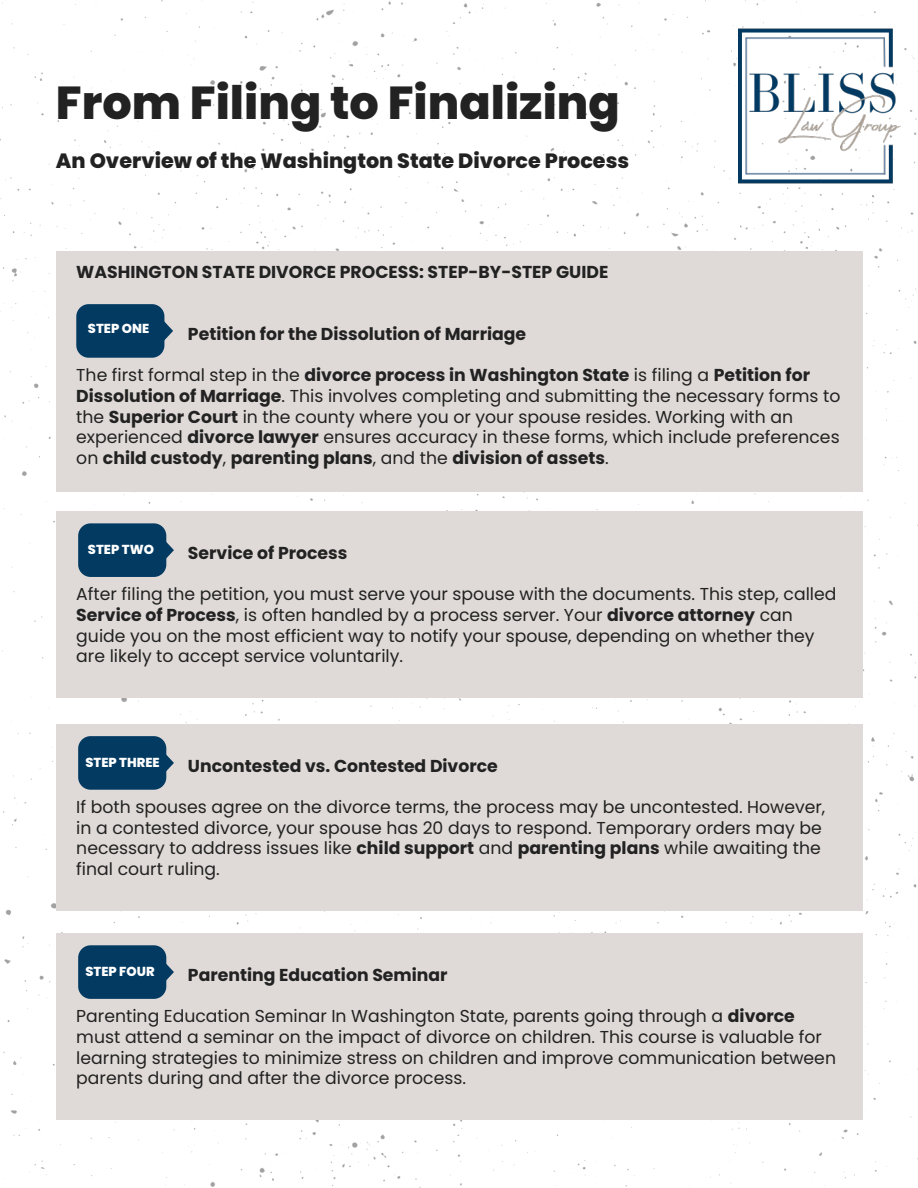
<style>
.page{position:relative;width:918px;height:1188px;background:#fff}
.page>*{position:absolute;margin:0;border:0;box-sizing:border-box;transform-origin:0 0}
.t1{font:800 46.2px "Poppins";color:#222}
.t2{font:800 20.7px "Poppins";color:#222}
.t3{font:17.25px/20.7px "Poppins";color:#222}
.t4{font:700 17.25px "Poppins";color:#222}
.t5{font:800 13.05px "Poppins";color:#fff}
.s1{font-weight:700}
</style>
<div class="page">
<img style="left:0;top:0;width:918px;height:1188px">
<img style="left:738px;top:24px;width:164px;height:164px">
<div style="left:56px;top:251px;width:806px;height:240px;background:#dfdad7"></div>
<svg style="left:76px;top:304px;width:97px;height:54px"></svg>
<div style="left:56px;top:511px;width:806px;height:187px;background:#dfdad7"></div>
<svg style="left:78px;top:523px;width:96px;height:54px"></svg>
<div style="left:56px;top:724px;width:806px;height:186px;background:#dfdad7"></div>
<svg style="left:78px;top:736px;width:96px;height:54px"></svg>
<div style="left:56px;top:933px;width:806px;height:187px;background:#dfdad7"></div>
<svg style="left:78px;top:945px;width:96px;height:54px"></svg>
<h1 class="t1" style="left:56px;top:76px;width:565px">From Filing to Finalizing</h1>
<p class="t2" style="left:56px;top:149px;width:575px">An Overview of the Washington State Divorce Process</p>
<p class="t4" style="left:76px;top:262px;width:534px">WASHINGTON STATE DIVORCE PROCESS: STEP-BY-STEP GUIDE</p>
<p class="t5" style="left:88px;top:321px;width:63px">STEP ONE</p>
<p class="t4" style="left:188px;top:324px;width:340px">Petition for the Dissolution of Marriage</p>
<p class="t3" style="left:76px;top:365px;width:766px">The first formal step in the <span class="s1">divorce process in Washington State</span> is filing a <span class="s1">Petition for Dissolution of Marriage</span>. This involves completing and submitting the necessary forms to the <span class="s1">Superior Court</span> in the county where you or your spouse resides. Working with an experienced <span class="s1">divorce lawyer</span> ensures accuracy in these forms, which include preferences on <span class="s1">child custody</span>, <span class="s1">parenting plans</span>, and the <span class="s1">division of assets</span>.</p>
<p class="t4" style="left:188px;top:543px;width:161px">Service of Process</p>
<p class="t3" style="left:76px;top:584px;width:762px">After filing the petition, you must serve your spouse with the documents. This step, called <span class="s1">Service of Process</span>, is often handled by a process server. Your <span class="s1">divorce attorney</span> can guide you on the most efficient way to notify your spouse, depending on whether they are likely to accept service voluntarily.</p>
<p class="t5" style="left:88px;top:542px;width:68px">STEP TWO</p>
<p class="t4" style="left:188px;top:756px;width:311px">Uncontested vs. Contested Divorce</p>
<p class="t3" style="left:76px;top:797px;width:751px">If both spouses agree on the divorce terms, the process may be uncontested. However, in a contested divorce, your spouse has 20 days to respond. Temporary orders may be necessary to address issues like <span class="s1">child support</span> and <span class="s1">parenting plans</span> while awaiting the final court ruling.</p>
<p class="t5" style="left:85px;top:755px;width:76px">STEP THREE</p>
<p class="t4" style="left:188px;top:965px;width:261px">Parenting Education Seminar</p>
<p class="t3" style="left:76px;top:1006px;width:761px">Parenting Education Seminar In Washington State, parents going through a <span class="s1">divorce </span>must attend a seminar on the impact of divorce on children. This course is valuable for learning strategies to minimize stress on children and improve communication between parents during and after the divorce process.</p>
<p class="t5" style="left:85px;top:964px;width:71px">STEP FOUR</p>
</div>
